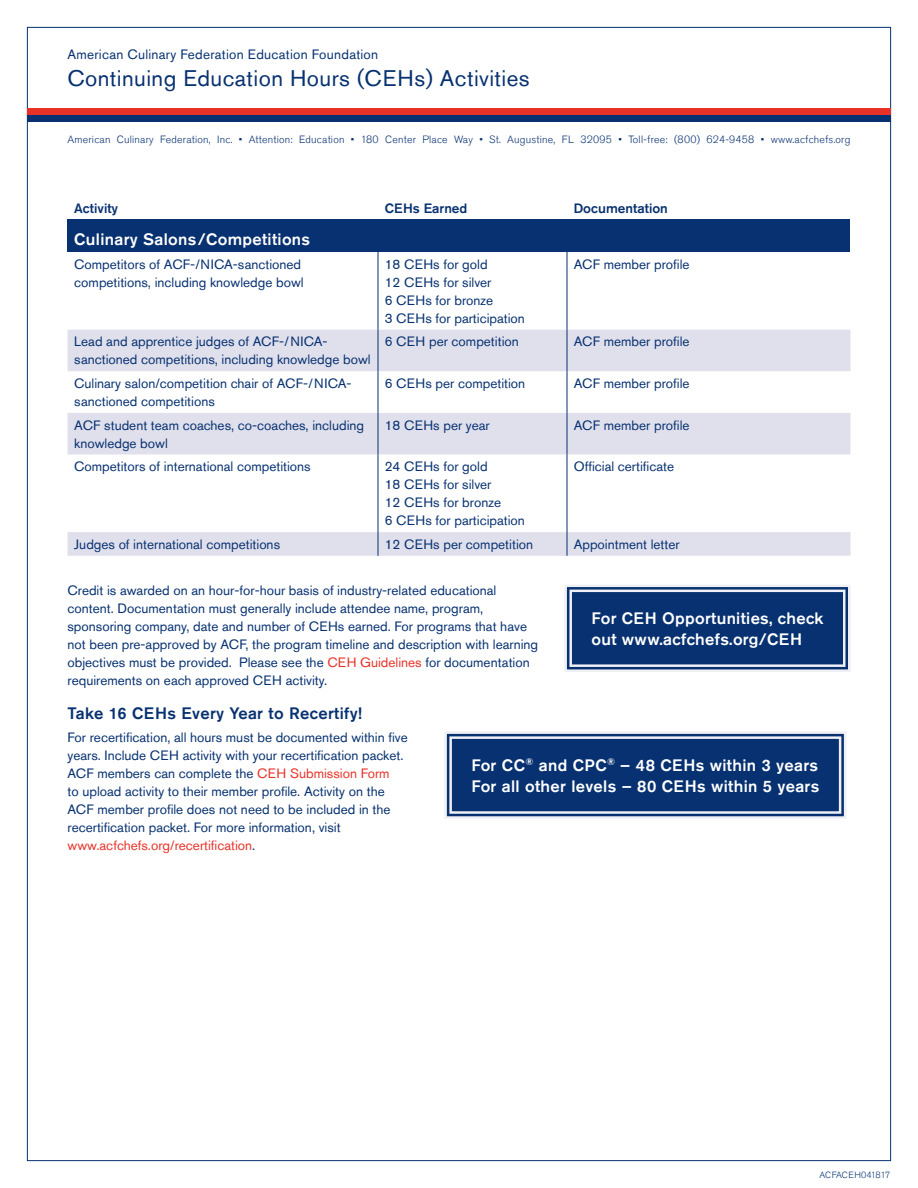
<style>
.page{position:relative;width:918px;height:1188px;background:#fff}
.page>*{position:absolute;margin:0;border:0;box-sizing:border-box;transform-origin:0 0}
.t1{font:22.5px "Akzidenz Grotesk Std";letter-spacing:.02em;color:#073170}
.t2{font:500 16.5px/21px "Akzidenz Grotesk Std";letter-spacing:.02em;color:#fff}
.t3{font:500 16.5px "Akzidenz Grotesk Std";letter-spacing:.02em;color:#073170}
.t4{font:13.5px/18px "Akzidenz Grotesk Std";color:#073170}
.t5{font:13.5px "Akzidenz Grotesk Std";letter-spacing:.02em;color:#073170}
.t6{font:500 13.5px "Akzidenz Grotesk Std";color:#073170}
.t7{font:300 10.5px "Akzidenz Grotesk Std";letter-spacing:.02em;color:#073170}
.t8{font:300 9px "Akzidenz Grotesk Std";color:#073170}
.s1{color:#e83228}
</style>
<div class="page">
<div style="left:27px;top:108px;width:864px;height:10px;background:#e83228"></div>
<div style="left:27px;top:115px;width:864px;height:6px;background:#073170"></div>
<div style="left:68px;top:219px;width:782px;height:33px;background:#073170"></div>
<svg style="left:68px;top:330px;width:782px;height:226px"></svg>
<hr style="left:378px;top:252px;width:1px;height:78px;background:#073170">
<hr style="left:567px;top:252px;width:1px;height:78px;background:#073170">
<hr style="left:378px;top:330px;width:1px;height:41px;background:#073170">
<hr style="left:567px;top:330px;width:1px;height:41px;background:#073170">
<hr style="left:378px;top:371px;width:1px;height:42px;background:#073170">
<hr style="left:567px;top:371px;width:1px;height:42px;background:#073170">
<hr style="left:378px;top:413px;width:1px;height:41px;background:#073170">
<hr style="left:567px;top:413px;width:1px;height:41px;background:#073170">
<hr style="left:378px;top:454px;width:1px;height:78px;background:#073170">
<hr style="left:567px;top:454px;width:1px;height:78px;background:#073170">
<svg style="left:378px;top:532px;width:1px;height:24px"></svg>
<svg style="left:567px;top:532px;width:1px;height:24px"></svg>
<svg style="left:445px;top:732px;width:401px;height:87px;background:#173e79"></svg>
<div style="left:449px;top:736px;width:392px;height:78px;border:2px solid #efeff6"></div>
<svg style="left:565px;top:585px;width:285px;height:87px;background:#19407a"></svg>
<div style="left:569px;top:590px;width:276px;height:77px;border:2px solid #efeff6"></div>
<p class="t5" style="left:68px;top:46px;width:312px">American Culinary Federation Education Foundation</p>
<h1 class="t1" style="left:68px;top:65px;width:464px">Continuing Education Hours (CEHs) Activities</h1>
<p class="t7" style="left:68px;top:133px;width:785px">American Culinary Federation, Inc. • Attention: Education • 180 Center Place Way • St. Augustine, FL 32095 • Toll-free: (800) 624-9458 • www.acfchefs.org</p>
<p class="t6" style="left:74px;top:200px;width:45px">Activity</p>
<p class="t6" style="left:385px;top:200px;width:84px">CEHs Earned</p>
<p class="t6" style="left:574px;top:200px;width:96px">Documentation</p>
<p class="t2" style="left:74px;top:229px;width:237px">Culinary Salons/Competitions</p>
<p class="t4" style="left:74px;top:255px;width:231px">Competitors of ACF-/NICA-sanctioned competitions, including knowledge bowl</p>
<p class="t4" style="left:385px;top:255px;width:142px">18 CEHs for gold<br>12 CEHs for silver<br>6 CEHs for bronze<br>3 CEHs for participation</p>
<p class="t4" style="left:574px;top:255px;width:117px">ACF member profile</p>
<p class="t4" style="left:74px;top:333px;width:298px">Lead and apprentice judges of ACF-/NICA&shy;sanctioned competitions, including knowledge bowl</p>
<p class="t4" style="left:385px;top:333px;width:136px">6 CEH per competition</p>
<p class="t4" style="left:574px;top:333px;width:117px">ACF member profile</p>
<p class="t4" style="left:74px;top:374px;width:279px">Culinary salon/competition chair of ACF-/NICA&shy;sanctioned competitions</p>
<p class="t4" style="left:385px;top:374px;width:142px">6 CEHs per competition</p>
<p class="t4" style="left:574px;top:374px;width:117px">ACF member profile</p>
<p class="t4" style="left:74px;top:416px;width:291px">ACF student team coaches, co-coaches, including knowledge bowl</p>
<p class="t4" style="left:385px;top:416px;width:107px">18 CEHs per year</p>
<p class="t4" style="left:574px;top:416px;width:117px">ACF member profile</p>
<p class="t4" style="left:74px;top:458px;width:238px">Competitors of international competitions</p>
<p class="t4" style="left:385px;top:458px;width:142px">24 CEHs for gold<br>18 CEHs for silver<br>12 CEHs for bronze<br>6 CEHs for participation</p>
<p class="t4" style="left:574px;top:458px;width:102px">Official certificate</p>
<p class="t4" style="left:74px;top:535px;width:207px">Judges of international competitions</p>
<p class="t4" style="left:385px;top:535px;width:150px">12 CEHs per competition</p>
<p class="t4" style="left:574px;top:535px;width:108px">Appointment letter</p>
<p class="t4" style="left:68px;top:581px;width:472px">Credit is awarded on an hour-for-hour basis of industry-related educational content. Documentation must generally include attendee name, program, sponsoring company, date and number of CEHs earned. For programs that have not been pre-approved by ACF, the program timeline and description with learning objectives must be provided. Please see the <span class="s1">CEH Guidelines</span> for documentation requirements on each approved CEH activity.</p>
<p class="t3" style="left:68px;top:703px;width:296px">Take 16 CEHs Every Year to Recertify!</p>
<p class="t4" style="left:68px;top:728px;width:342px">For recertification, all hours must be documented within five years. Include CEH activity with your recertification packet.<br>ACF members can complete the <span class="s1">CEH Submission Form<br></span>to upload activity to their member profile. Activity on the ACF member profile does not need to be included in the recertification packet. For more information, visit <span class="s1">www.acfchefs.org/recertification</span>.</p>
<p class="t2" style="left:591px;top:607px;width:234px">For CEH Opportunities, check out www.acfchefs.org/CEH</p>
<p class="t2" style="left:471px;top:754px;width:350px">For CC<sup>®</sup> and CPC<sup>®</sup> – 48 CEHs within 3 years<br>For all other levels – 80 CEHs within 5 years</p>
<p class="t8" style="left:819px;top:1169px;width:72px">ACFACEH041817</p>
</div>
